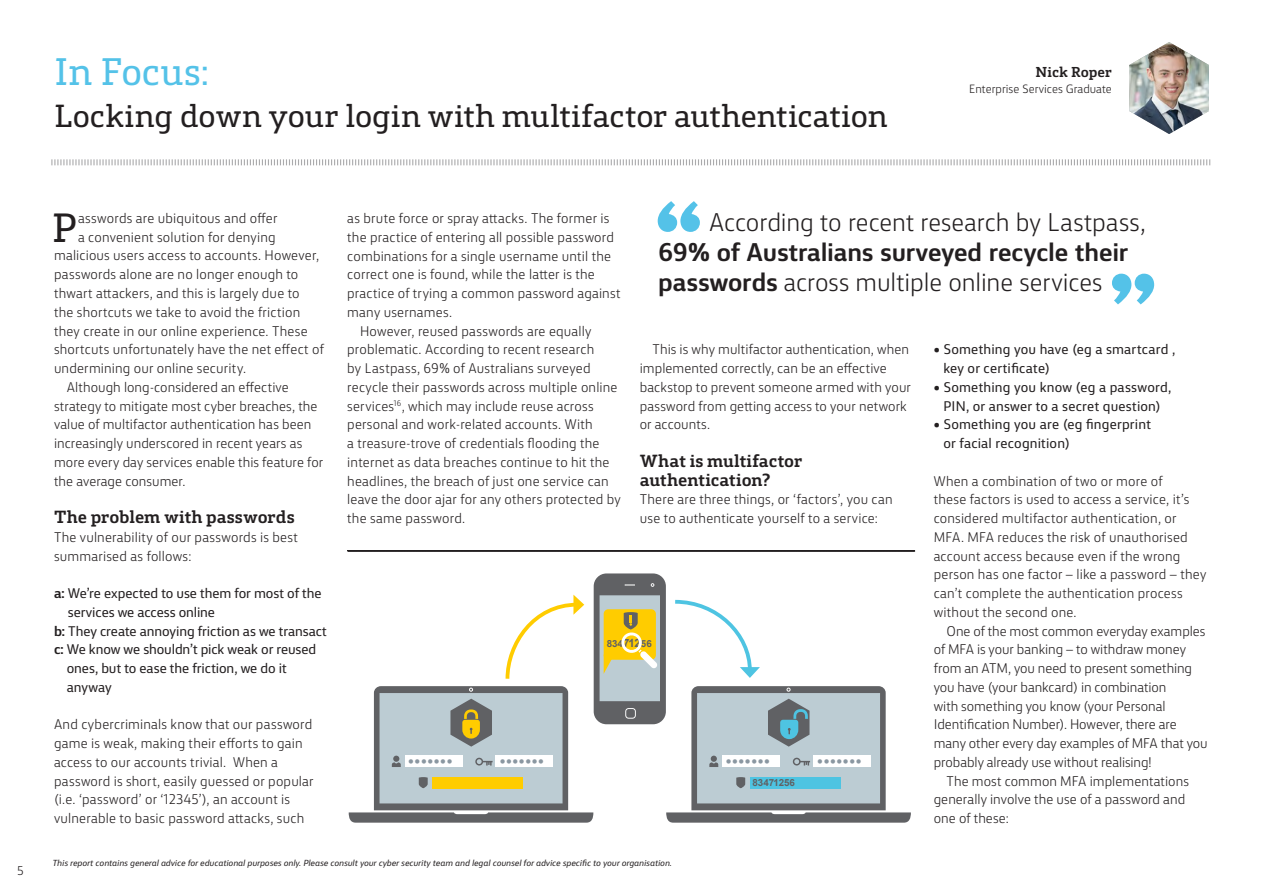
<style>
.page{position:relative;width:1263px;height:893px;background:#fff}
.page>*{position:absolute;margin:0;border:0;box-sizing:border-box;transform-origin:0 0}
.t1{font:38.4px "CBA Slab";color:#231f20}
.t2{font:36px "CBA Slab";color:#54c2e8}
.t3{font:30px "CBA Slab";letter-spacing:-.005em;color:#231f20}
.t4{font:700 24px/30px "CBA Sans";letter-spacing:-.005em;color:#231f20}
.t5{font:300 24px "CBA Sans";letter-spacing:-.005em;color:#231f20}
.t6{font:700 16.5px/18.8px "CBA Slab";letter-spacing:-.005em;color:#231f20}
.t7{font:16.5px "Minion Pro";color:#8a97a1}
.t8{font:700 13.5px "CBA Slab";color:#231f20}
.t9{font:300 13.2px/18.8px "CBA Sans";letter-spacing:.01em;color:#231f20}
.t10{font:13.2px/18.8px "CBA Sans";letter-spacing:.005em;color:#231f20}
.t11{font:300 12px "CBA Sans";color:#231f20}
.t12{font:300 11.25px "CBA Sans";color:#231f20}
.t13{font:700 9.75px "Arial";color:#606164}
.t14{font:italic 8.25px "CBA Sans";color:#231f20}
.s1{font-weight:700}
.s2{font-weight:300}
.s3{font-size:11.4px}
</style>
<div class="page">
<svg style="left:51px;top:159px;width:1160px;height:7px"></svg>
<svg style="left:1112px;top:274px;width:42px;height:30px"></svg>
<svg style="left:658px;top:201px;width:42px;height:31px"></svg>
<img style="left:1129px;top:42px;width:80px;height:92px">
<svg style="left:349px;top:573px;width:562px;height:250px"></svg>
<svg style="left:347px;top:550px;width:568px;height:1px"></svg>
<h2 class="t2" style="left:54px;top:40px;width:156px">In Focus:</h2>
<h3 class="t3" style="left:54px;top:89px;width:835px">Locking down your login with multifactor authentication</h3>
<p class="t8" style="left:1035px;top:60px;width:78px">Nick Roper</p>
<p class="t12" style="left:969px;top:80px;width:144px">Enterprise Services Graduate</p>
<p class="t11" style="left:17px;top:861px;width:8px">5</p>
<h1 class="t1" style="left:52px;top:194px;width:27px">P</h1>
<p class="t9" style="left:78px;top:208px;width:201px">asswords are ubiquitous and offer</p>
<p class="t9" style="left:78px;top:226px;width:199px">a convenient solution for denying</p>
<p class="t9" style="left:54px;top:245px;width:267px">malicious users access to accounts. However,</p>
<p class="t9" style="left:54px;top:264px;width:246px">passwords alone are no longer enough to</p>
<p class="t9" style="left:54px;top:283px;width:247px">thwart attackers, and this is largely due to</p>
<p class="t9" style="left:54px;top:301px;width:248px">the shortcuts we take to avoid the friction</p>
<p class="t9" style="left:54px;top:320px;width:255px">they create in our online experience. These</p>
<p class="t9" style="left:54px;top:339px;width:271px">shortcuts unfortunately have the net effect of</p>
<p class="t9" style="left:54px;top:358px;width:194px">undermining our online security.</p>
<p class="t9" style="left:67px;top:376px;width:224px">Although long-considered an effective</p>
<p class="t9" style="left:54px;top:395px;width:265px">strategy to mitigate most cyber breaches, the</p>
<p class="t9" style="left:54px;top:414px;width:259px">value of multifactor authentication has been</p>
<p class="t9" style="left:54px;top:433px;width:250px">increasingly underscored in recent years as</p>
<p class="t9" style="left:54px;top:451px;width:271px">more every day services enable this feature for</p>
<p class="t9" style="left:54px;top:470px;width:133px">the average consumer.</p>
<p class="t6" style="left:54px;top:506px;width:242px">The problem with passwords</p>
<p class="t9" style="left:54px;top:526px;width:245px">The vulnerability of our passwords is best summarised as follows:</p>
<p class="t10" style="left:54px;top:583px;width:269px"><span class="s1">a:</span> We’re expected to use them for most of the</p>
<p class="t10" style="left:68px;top:601px;width:149px">services we access online</p>
<p class="t10" style="left:54px;top:620px;width:274px"><span class="s1">b:</span> They create annoying friction as we transact</p>
<p class="t10" style="left:54px;top:639px;width:264px"><span class="s1">c:</span> We know we shouldn’t pick weak or reused</p>
<p class="t10" style="left:67px;top:658px;width:221px">ones, but to ease the friction, we do it</p>
<p class="t10" style="left:67px;top:676px;width:46px">anyway</p>
<p class="t9" style="left:54px;top:714px;width:261px">And cybercriminals know that our password game is weak, making their efforts to gain access to our accounts trivial. When a password is short, easily guessed or popular (i.e. ‘password’ or ‘12345’), an account is vulnerable to basic password attacks, such</p>
<h3 class="t5" style="left:709px;top:202px;width:438px">According to recent research by Lastpass,</h3>
<h3 class="t4" style="left:658px;top:234px;width:472px">69% of Australians surveyed recycle their passwords <span class="s2">across multiple online services</span></h3>
<p class="t9" style="left:347px;top:208px;width:264px">as brute force or spray attacks. The former is</p>
<p class="t9" style="left:347px;top:226px;width:268px">the practice of entering all possible password</p>
<p class="t9" style="left:347px;top:245px;width:265px">combinations for a single username until the</p>
<p class="t9" style="left:347px;top:264px;width:249px">correct one is found, while the latter is the</p>
<p class="t9" style="left:347px;top:283px;width:275px">practice of trying a common password against</p>
<p class="t9" style="left:347px;top:301px;width:106px">many usernames.</p>
<p class="t9" style="left:360px;top:320px;width:233px">However, reused passwords are equally</p>
<p class="t9" style="left:347px;top:339px;width:249px">problematic. According to recent research</p>
<p class="t9" style="left:347px;top:358px;width:245px">by Lastpass, 69% of Australians surveyed</p>
<p class="t9" style="left:347px;top:376px;width:272px">recycle their passwords across multiple online</p>
<p class="t9" style="left:347px;top:395px;width:248px">services<sup>16</sup>, which may include reuse across</p>
<p class="t9" style="left:347px;top:414px;width:247px">personal and work-related accounts. With</p>
<p class="t9" style="left:347px;top:433px;width:254px">a treasure-trove of credentials flooding the</p>
<p class="t9" style="left:347px;top:451px;width:264px">internet as data breaches continue to hit the</p>
<p class="t9" style="left:347px;top:470px;width:263px">headlines, the breach of just one service can</p>
<p class="t9" style="left:347px;top:489px;width:275px">leave the door ajar for any others protected by</p>
<p class="t9" style="left:347px;top:508px;width:120px">the same password.</p>
<p class="t10" style="left:943px;top:339px;width:233px;text-indent:-10px">• Something you have (eg a smartcard , key or certificate)</p>
<p class="t10" style="left:934px;top:376px;width:239px;text-align:center">• Something you know (eg a password,<br>PIN, or answer to a secret question)</p>
<p class="t10" style="left:943px;top:414px;width:209px;text-indent:-10px">• Something you are (eg fingerprint or facial recognition)</p>
<p class="t9" style="left:934px;top:470px;width:274px">When a combination of two or more of<br>these factors is used to access a service, it’s considered multifactor authentication, or MFA. MFA reduces the risk of unauthorised account access because even if the wrong person has one factor – like a password – they can’t complete the authentication process without the second one.</p>
<p class="t9" style="left:934px;top:620px;width:276px;text-indent:13px">One of the most common everyday examples of MFA is your banking – to withdraw money from an ATM, you need to present something you have (your bankcard) in combination<br>with something you know (your Personal Identification Number). However, there are many other every day examples of MFA that you probably already use without realising!</p>
<p class="t9" style="left:934px;top:770px;width:257px;text-indent:13px">The most common MFA implementations generally involve the use of a password and one of these:</p>
<p class="t9" style="left:640px;top:339px;width:273px;text-indent:13px">This is why multifactor authentication, when implemented correctly, can be an effective backstop to prevent someone armed with your password from getting access to your network or accounts.</p>
<p class="t6" style="left:640px;top:449px;width:164px">What is multifactor authentication?</p>
<p class="t9" style="left:640px;top:489px;width:254px">There are three things, or ‘factors’, you can use to authenticate yourself to a service:</p>
<p class="t13" style="left:607px;top:637px;width:47px">834<span class="s3">712</span>56</p>
<p class="t7" style="left:408px;top:749px;width:46px">•••••••</p>
<p class="t7" style="left:499px;top:749px;width:46px">•••••••</p>
<p class="t7" style="left:725px;top:749px;width:46px">•••••••</p>
<p class="t7" style="left:817px;top:749px;width:46px">•••••••</p>
<p class="t13" style="left:752px;top:776px;width:44px">83471256</p>
<p class="t14" style="left:52px;top:856px;width:621px">This report contains general advice for educational purposes only. Please consult your cyber security team and legal counsel for advice specific to your organisation.</p>
</div>
